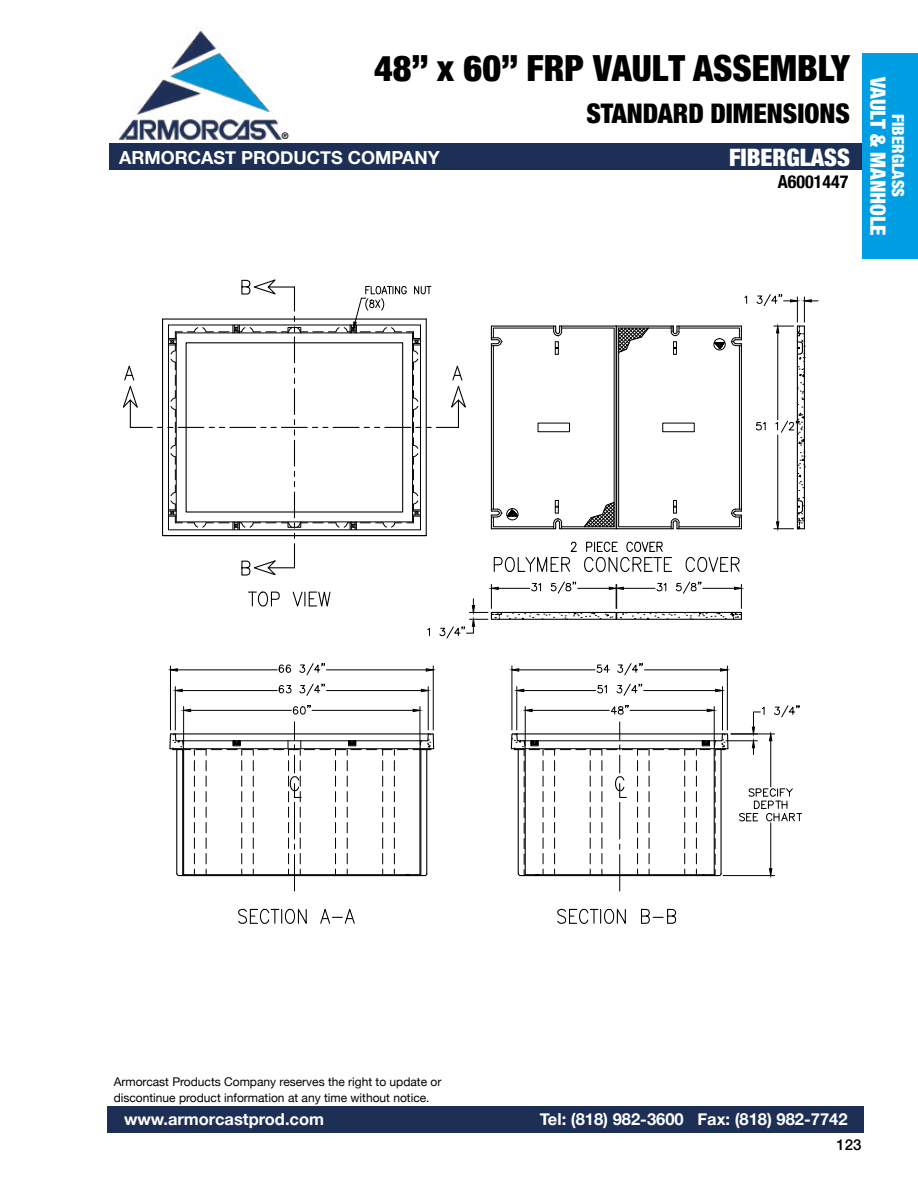
<style>
.page{position:relative;width:918px;height:1188px;background:#fff}
.page>*{position:absolute;margin:0;border:0;box-sizing:border-box;transform-origin:0 0}
.t1{font:900 condensed 36px "Helvetica Neue";color:#000}
.t2{font:900 condensed 27px "Helvetica Neue";color:#000}
.t3{font:900 condensed 24px "Helvetica Neue";color:#fff}
.t4{font:900 condensed 21px "Helvetica Neue";color:#fff}
.t5{font:700 18px "Helvetica Neue";color:#fff}
.t6{font:700 condensed 18px "Helvetica Neue";color:#000}
.t7{font:700 16.5px "Helvetica Neue";color:#fff}
.t8{font:900 condensed 16.5px "Helvetica Neue";color:#fff}
.t9{font:500 15px "Helvetica Neue";color:#000}
.t10{font:12px/15.9px "Helvetica Neue";color:#000}
.t11{font:700 9.15px "Helvetica Neue";color:#000;scale:.94 1}
</style>
<div class="page">
<div style="left:109px;top:144px;width:755px;height:26px;background:#1e2f56"></div>
<div style="left:107px;top:1107px;width:757px;height:26px;background:#1e2f56"></div>
<img style="left:118px;top:28px;width:163px;height:113px">
<div style="left:862px;top:53px;width:56px;height:205px;background:#009fe3"></div>
<hr style="left:183px;top:707px;width:1px;height:38px;background:#000">
<hr style="left:420px;top:707px;width:1px;height:38px;background:#000">
<hr style="left:191px;top:710px;width:100px;height:1px;background:#000">
<hr style="left:312px;top:710px;width:101px;height:1px;background:#000">
<svg style="left:183px;top:709px;width:8px;height:3px"></svg>
<svg style="left:412px;top:709px;width:9px;height:3px"></svg>
<svg style="left:292px;top:705px;width:20px;height:10px"></svg>
<hr style="left:778px;top:333px;width:1px;height:87px;background:#000">
<hr style="left:778px;top:435px;width:1px;height:87px;background:#000">
<svg style="left:755px;top:422px;width:11px;height:9px"></svg>
<hr style="left:804px;top:326px;width:1px;height:203px;background:#000">
<hr style="left:797px;top:326px;width:1px;height:203px;background:#000">
<hr style="left:491px;top:344px;width:1px;height:167px;background:#000">
<hr style="left:560px;top:528px;width:56px;height:1px;background:#000">
<div style="left:538px;top:423px;width:32px;height:9px;border:1px solid #000"></div>
<hr style="left:560px;top:326px;width:56px;height:1px;background:#000">
<svg style="left:744px;top:295px;width:4px;height:9px"></svg>
<hr style="left:493px;top:346px;width:1px;height:163px;background:#000">
<svg style="left:775px;top:383px;width:29px;height:63px"></svg>
<svg style="left:798px;top:452px;width:7px;height:39px"></svg>
<svg style="left:249px;top:591px;width:31px;height:16px"></svg>
<svg style="left:292px;top:591px;width:39px;height:16px"></svg>
<svg style="left:437px;top:365px;width:29px;height:63px"></svg>
<svg style="left:123px;top:365px;width:29px;height:63px"></svg>
<svg style="left:241px;top:544px;width:54px;height:32px"></svg>
<svg style="left:158px;top:279px;width:273px;height:259px"></svg>
<hr style="left:619px;top:855px;width:1px;height:36px;background:#000">
<hr style="left:294px;top:855px;width:1px;height:36px;background:#000">
<hr style="left:512px;top:666px;width:1px;height:64px;background:#000">
<hr style="left:727px;top:666px;width:1px;height:64px;background:#000">
<hr style="left:519px;top:670px;width:76px;height:1px;background:#000">
<hr style="left:644px;top:670px;width:77px;height:1px;background:#000">
<svg style="left:511px;top:668px;width:9px;height:4px"></svg>
<svg style="left:720px;top:668px;width:8px;height:4px"></svg>
<svg style="left:596px;top:664px;width:14px;height:9px"></svg>
<svg style="left:617px;top:663px;width:26px;height:13px"></svg>
<hr style="left:517px;top:687px;width:1px;height:43px;background:#000">
<hr style="left:722px;top:687px;width:1px;height:43px;background:#000">
<hr style="left:524px;top:690px;width:72px;height:1px;background:#000">
<hr style="left:644px;top:690px;width:72px;height:1px;background:#000">
<svg style="left:516px;top:689px;width:9px;height:3px"></svg>
<svg style="left:715px;top:689px;width:7px;height:3px"></svg>
<svg style="left:597px;top:685px;width:10px;height:9px"></svg>
<svg style="left:616px;top:683px;width:27px;height:13px"></svg>
<hr style="left:433px;top:666px;width:1px;height:64px;background:#000">
<hr style="left:170px;top:666px;width:1px;height:64px;background:#000">
<hr style="left:327px;top:670px;width:99px;height:1px;background:#000">
<hr style="left:177px;top:670px;width:100px;height:1px;background:#000">
<svg style="left:425px;top:668px;width:9px;height:4px"></svg>
<svg style="left:171px;top:668px;width:7px;height:4px"></svg>
<svg style="left:278px;top:664px;width:14px;height:9px"></svg>
<svg style="left:299px;top:663px;width:26px;height:13px"></svg>
<hr style="left:175px;top:687px;width:1px;height:43px;background:#000">
<hr style="left:428px;top:687px;width:1px;height:43px;background:#000">
<hr style="left:182px;top:690px;width:95px;height:1px;background:#000">
<hr style="left:327px;top:690px;width:94px;height:1px;background:#000">
<svg style="left:175px;top:689px;width:8px;height:3px"></svg>
<svg style="left:421px;top:689px;width:8px;height:3px"></svg>
<svg style="left:278px;top:685px;width:14px;height:9px"></svg>
<svg style="left:299px;top:683px;width:26px;height:13px"></svg>
<svg style="left:557px;top:908px;width:69px;height:16px"></svg>
<svg style="left:641px;top:908px;width:36px;height:16px"></svg>
<svg style="left:238px;top:908px;width:69px;height:16px"></svg>
<svg style="left:320px;top:909px;width:35px;height:15px"></svg>
<svg style="left:510px;top:704px;width:292px;height:173px"></svg>
<svg style="left:774px;top:497px;width:30px;height:32px"></svg>
<svg style="left:756px;top:294px;width:62px;height:83px"></svg>
<svg style="left:491px;top:500px;width:71px;height:29px"></svg>
<svg style="left:491px;top:326px;width:71px;height:29px"></svg>
<svg style="left:584px;top:326px;width:158px;height:203px"></svg>
<svg style="left:169px;top:722px;width:265px;height:155px"></svg>
<svg style="left:427px;top:627px;width:3px;height:9px"></svg>
<svg style="left:439px;top:541px;width:303px;height:98px"></svg>
<p class="t11" style="left:282px;top:130px;width:9px">®</p>
<h1 class="t1" style="left:374px;top:46px;width:477px">48” x 60” FRP VAULT ASSEMBLY</h1>
<h2 class="t2" style="left:586px;top:97px;width:265px">STANDARD DIMENSIONS</h2>
<h3 class="t5" style="left:119px;top:146px;width:322px">ARMORCAST PRODUCTS COMPANY</h3>
<h3 class="t3" style="left:729px;top:142px;width:122px">FIBERGLASS</h3>
<h3 class="t6" style="left:778px;top:171px;width:72px">A6001447</h3>
<h3 class="t4" style="left:891px;top:77px;width:160px;rotate:90deg">VAULT &amp; MANHOLE</h3>
<h3 class="t8" style="left:908px;top:114px;width:85px;rotate:90deg">FIBERGLASS</h3>
<p class="t10" style="left:114px;top:1074px;width:329px">Armorcast Products Company reserves the right to update or discontinue product information at any time without notice.</p>
<h3 class="t7" style="left:124px;top:1109px;width:202px">www.armorcastprod.com</h3>
<h3 class="t7" style="left:540px;top:1109px;width:309px">Tel: (818) 982-3600 Fax: (818) 982-7742</h3>
<p class="t9" style="left:836px;top:1136px;width:27px">123</p>
</div>
